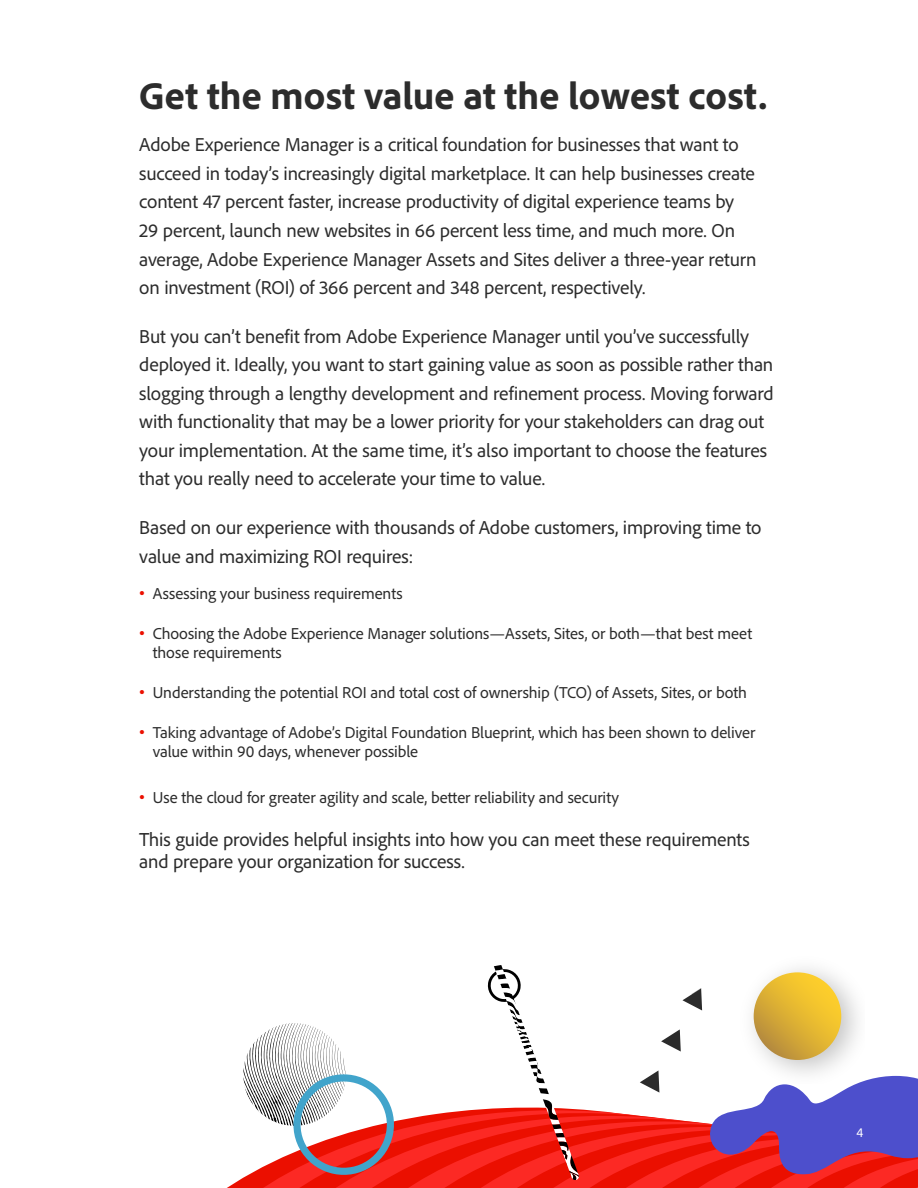
<style>
.page{position:relative;width:918px;height:1188px;background:#fff}
.page>*{position:absolute;margin:0;border:0;box-sizing:border-box;transform-origin:0 0}
.t1{font:800 39px "Adobe Clean";letter-spacing:.005em;color:#2c2c2c}
.t2{font:19.5px/28.5px "Adobe Clean";letter-spacing:-.01em;color:#2c2c2c}
.t3{font:16.5px/19.5px "Adobe Clean";letter-spacing:-.005em;color:#2c2c2c}
.t4{font:13.5px "Adobe Clean";color:#fff}
.s1{font-family:"Arial";color:#eb1000}
</style>
<div class="page">
<svg style="left:238px;top:965px;width:680px;height:223px"></svg>
<img style="left:731px;top:965px;width:133px;height:118px">
<svg style="left:754px;top:972px;width:87px;height:88px"></svg>
<h1 class="t1" style="left:139px;top:71px;width:629px">Get the most value at the lowest cost.</h1>
<p class="t2" style="left:139px;top:130px;width:619px">Adobe Experience Manager is a critical foundation for businesses that want to succeed in today’s increasingly digital marketplace. It can help businesses create content 47 percent faster, increase productivity of digital experience teams by 29 percent, launch new websites in 66 percent less time, and much more. On average, Adobe Experience Manager Assets and Sites deliver a three-year return on investment (ROI) of 366 percent and 348 percent, respectively.</p>
<p class="t2" style="left:139px;top:321px;width:636px">But you can’t benefit from Adobe Experience Manager until you’ve successfully deployed it. Ideally, you want to start gaining value as soon as possible rather than slogging through a lengthy development and refinement process. Moving forward with functionality that may be a lower priority for your stakeholders can drag out your implementation. At the same time, it’s also important to choose the features that you really need to accelerate your time to value.</p>
<p class="t2" style="left:139px;top:513px;width:624px">Based on our experience with thousands of Adobe customers, improving time to value and maximizing ROI requires:</p>
<p class="t3" style="left:139px;top:583px;width:265px"><span class="s1">•</span> Assessing your business requirements</p>
<p class="t3" style="left:153px;top:623px;width:601px;text-indent:-13px"><span class="s1">•</span> Choosing the Adobe Experience Manager solutions—Assets, Sites, or both—that best meet those requirements</p>
<p class="t3" style="left:139px;top:682px;width:609px"><span class="s1">•</span> Understanding the potential ROI and total cost of ownership (TCO) of Assets, Sites, or both</p>
<p class="t3" style="left:153px;top:722px;width:604px;text-indent:-13px"><span class="s1">•</span> Taking advantage of Adobe’s Digital Foundation Blueprint, which has been shown to deliver value within 90 days, whenever possible</p>
<p class="t3" style="left:139px;top:787px;width:481px"><span class="s1">•</span> Use the cloud for greater agility and scale, better reliability and security</p>
<p class="t2" style="left:139px;top:828px;width:612px;line-height:22.5px">This guide provides helpful insights into how you can meet these requirements and prepare your organization for success.</p>
<p class="t4" style="left:857px;top:1124px;width:8px">4</p>
</div>
